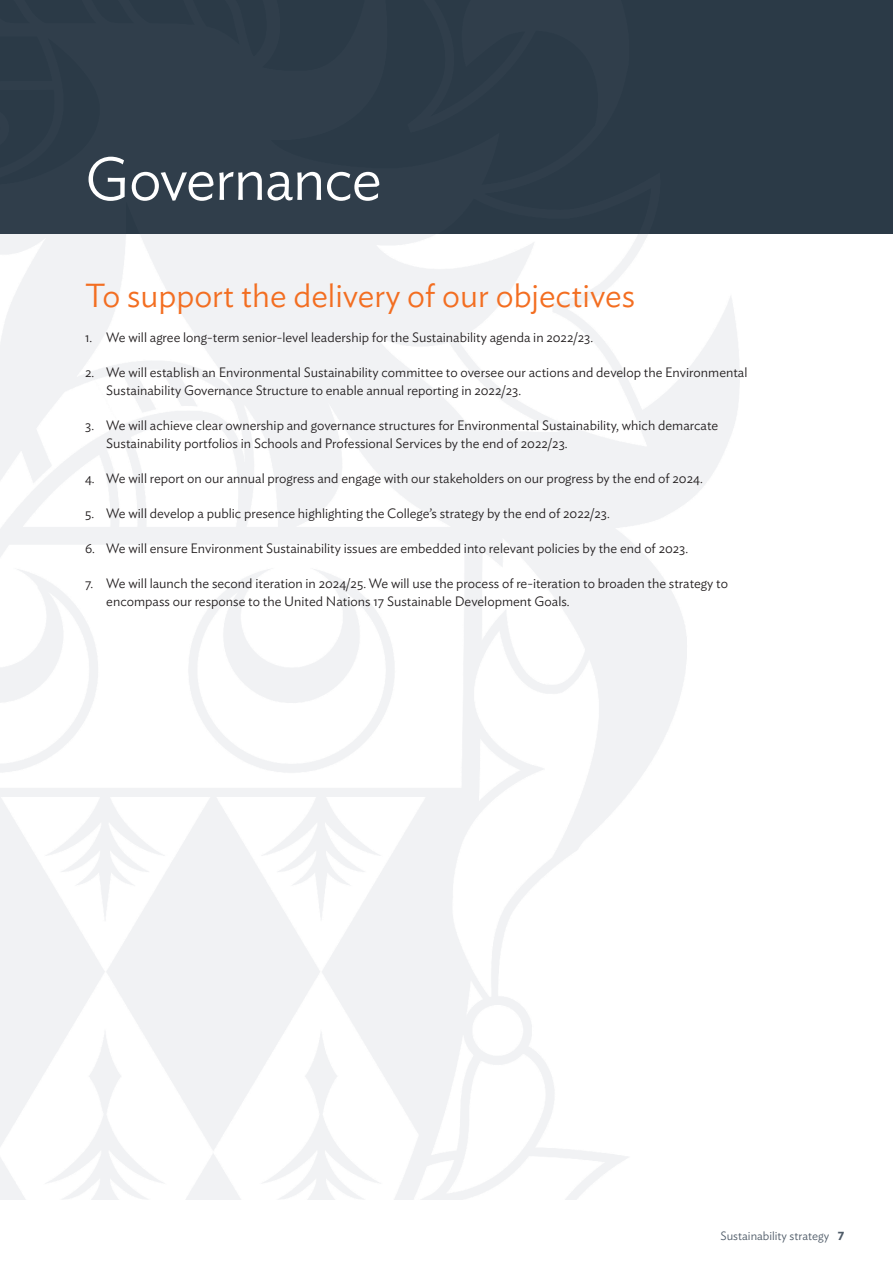
<style>
.page{position:relative;width:893px;height:1263px;background:#fff}
.page>*{position:absolute;margin:0;border:0;box-sizing:border-box;transform-origin:0 0}
.Heading_1{font:300 60px "Ideal Sans";letter-spacing:-.02em;color:#fff}
.Subhead_1{font:300 33px "Ideal Sans";color:#f36e21}
.Body_copy{font:300 13.5px/18px "Ideal Sans";color:#231f20}
.t1{font:300 12px "Ideal Sans";color:#4e5a67}
.s1{font-weight:600}
</style>
<div class="page">
<div style="left:0;top:0;width:893px;height:234px;background:#2b3a47"></div>
<p class="Heading_1" style="left:85px;top:133px;width:298px">Governance</p>
<p class="Subhead_1" style="left:85px;top:270px;width:551px">To support the delivery of our objectives</p>
<p class="Body_copy" style="left:85px;top:327px;width:510px">1. We will agree long-term senior-level leadership for the Sustainability agenda in 2022/23.</p>
<p class="Body_copy" style="left:106px;top:362px;width:643px;text-indent:-21px">2. We will establish an Environmental Sustainability committee to oversee our actions and develop the Environmental<br>Sustainability Governance Structure to enable annual reporting in 2022/23.</p>
<p class="Body_copy" style="left:106px;top:415px;width:613px;text-indent:-21px">3. We will achieve clear ownership and governance structures for Environmental Sustainability, which demarcate<br>Sustainability portfolios in Schools and Professional Services by the end of 2022/23.</p>
<p class="Body_copy" style="left:85px;top:468px;width:619px">4. We will report on our annual progress and engage with our stakeholders on our progress by the end of 2024.</p>
<p class="Body_copy" style="left:85px;top:503px;width:526px">5. We will develop a public presence highlighting the College’s strategy by the end of 2022/23.</p>
<p class="Body_copy" style="left:85px;top:538px;width:605px">6. We will ensure Environment Sustainability issues are embedded into relevant policies by the end of 2023.</p>
<p class="Body_copy" style="left:106px;top:573px;width:623px;text-indent:-21px">7. We will launch the second iteration in 2024/25. We will use the process of re-iteration to broaden the strategy to encompass our response to the United Nations 17 Sustainable Development Goals.</p>
<p class="t1" style="left:720px;top:1227px;width:125px">Sustainability strategy <span class="s1">7</span></p>
</div>
